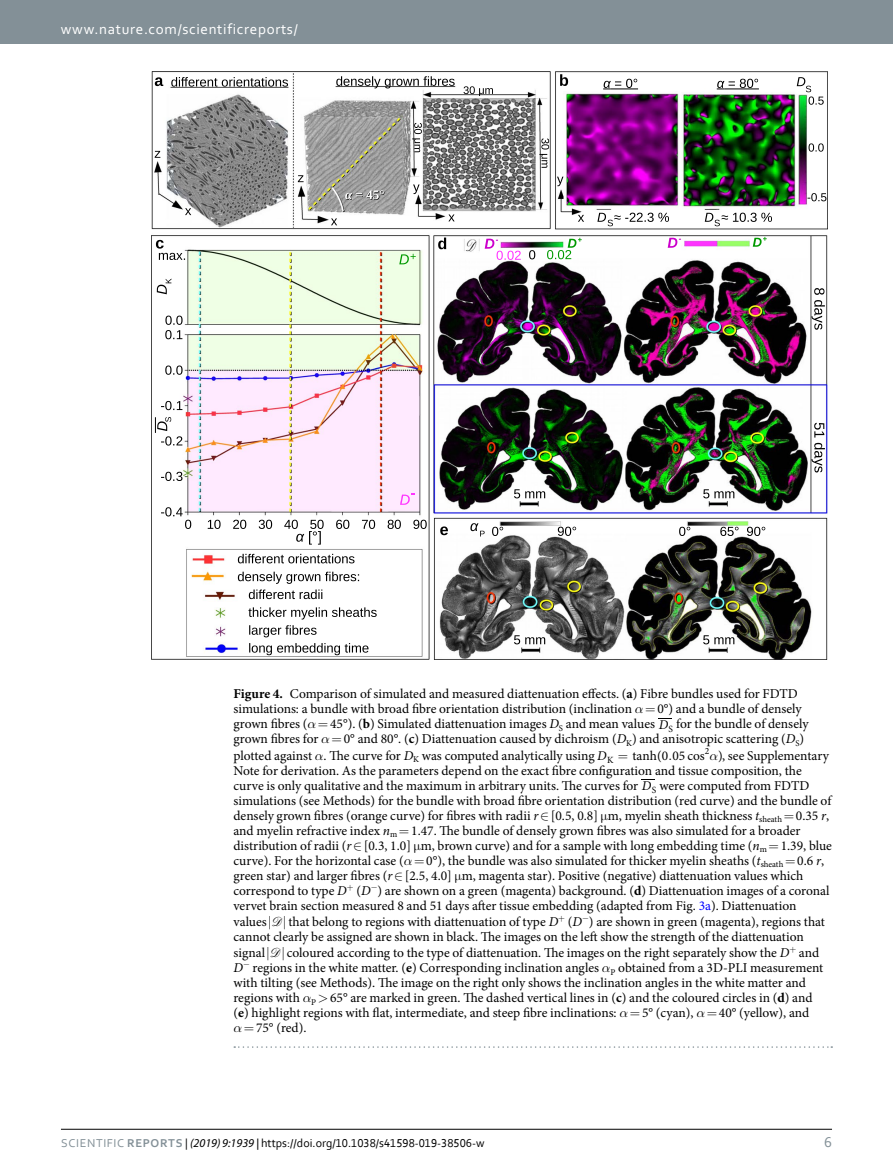
<style>
.page{position:relative;width:893px;height:1174px;background:#fff}
.page>*{position:absolute;margin:0;border:0;box-sizing:border-box;transform-origin:0 0}
.t1{font:15px "Corbel 2";letter-spacing:.045em;color:#fff}
.t2{font:15px "Corbel 2";color:#839097}
.t3{font:13.5px/15.3px "Minion Pro";letter-spacing:-.005em;color:#000}
.t4{font:13.35px "Minion Pro";letter-spacing:.005em;color:#000}
.t5{font:12px "Corbel";color:#000}
.s1{font-weight:700}
.s2{font-style:italic}
.s3{font-style:italic;font-size:13.35px}
.s4{color:#00f}
.s5{font-family:"Times Math Light Script A";font-size:13.35px}
.s6{font-family:"Corbel 2";color:#839097}
.s7{font-family:"Corbel Bold 2";color:#839097}
.s8{font-family:"Corbel 2"}
.s9{font-family:"Myriad Pro";font-style:italic}
</style>
<div class="page">
<div style="left:0;top:0;width:893px;height:43px;background:#839097"></div>
<hr style="left:61px;top:1129px;width:771px;height:1px;background:#000">
<img style="left:151px;top:72px;width:677px;height:587px">
<svg style="left:603px;top:79px;width:35px;height:11px"></svg>
<svg style="left:717px;top:79px;width:41px;height:11px"></svg>
<hr style="left:724px;top:89px;width:35px;height:1px;background:#000">
<svg style="left:560px;top:74px;width:8px;height:12px"></svg>
<svg style="left:578px;top:215px;width:6px;height:7px"></svg>
<svg style="left:557px;top:177px;width:6px;height:9px"></svg>
<svg style="left:597px;top:213px;width:72px;height:13px"></svg>
<svg style="left:705px;top:213px;width:67px;height:13px"></svg>
<svg style="left:797px;top:77px;width:27px;height:28px"></svg>
<svg style="left:808px;top:143px;width:16px;height:9px"></svg>
<svg style="left:807px;top:193px;width:19px;height:8px"></svg>
<svg style="left:331px;top:218px;width:6px;height:7px"></svg>
<svg style="left:298px;top:175px;width:6px;height:7px"></svg>
<svg style="left:413px;top:184px;width:7px;height:10px"></svg>
<svg style="left:345px;top:190px;width:39px;height:10px"></svg>
<svg style="left:155px;top:77px;width:8px;height:9px"></svg>
<svg style="left:448px;top:214px;width:7px;height:7px"></svg>
<svg style="left:208px;top:520px;width:13px;height:9px"></svg>
<svg style="left:233px;top:520px;width:13px;height:9px"></svg>
<svg style="left:259px;top:520px;width:13px;height:9px"></svg>
<svg style="left:336px;top:520px;width:13px;height:9px"></svg>
<svg style="left:362px;top:520px;width:13px;height:9px"></svg>
<svg style="left:388px;top:520px;width:13px;height:9px"></svg>
<svg style="left:413px;top:520px;width:14px;height:9px"></svg>
<svg style="left:161px;top:507px;width:30px;height:22px"></svg>
<svg style="left:161px;top:472px;width:21px;height:9px"></svg>
<svg style="left:161px;top:401px;width:21px;height:9px"></svg>
<svg style="left:165px;top:365px;width:18px;height:10px"></svg>
<svg style="left:529px;top:250px;width:6px;height:9px"></svg>
<svg style="left:157px;top:278px;width:14px;height:16px"></svg>
<svg style="left:400px;top:493px;width:15px;height:12px"></svg>
<svg style="left:399px;top:254px;width:17px;height:10px"></svg>
<svg style="left:165px;top:315px;width:18px;height:24px"></svg>
<svg style="left:284px;top:520px;width:40px;height:24px"></svg>
<svg style="left:238px;top:554px;width:116px;height:9px"></svg>
<svg style="left:238px;top:571px;width:121px;height:28px"></svg>
<svg style="left:248px;top:607px;width:129px;height:12px"></svg>
<svg style="left:249px;top:625px;width:68px;height:12px"></svg>
<svg style="left:249px;top:643px;width:120px;height:12px"></svg>
<svg style="left:558px;top:526px;width:18px;height:10px"></svg>
<svg style="left:492px;top:527px;width:11px;height:9px"></svg>
<svg style="left:470px;top:523px;width:15px;height:13px"></svg>
<svg style="left:485px;top:239px;width:36px;height:21px"></svg>
<svg style="left:547px;top:238px;width:35px;height:21px"></svg>
<svg style="left:747px;top:527px;width:18px;height:9px"></svg>
<svg style="left:679px;top:527px;width:11px;height:9px"></svg>
<svg style="left:720px;top:527px;width:18px;height:9px"></svg>
<svg style="left:811px;top:288px;width:14px;height:42px"></svg>
<svg style="left:814px;top:423px;width:10px;height:14px"></svg>
<svg style="left:811px;top:443px;width:14px;height:29px"></svg>
<svg style="left:668px;top:238px;width:13px;height:10px"></svg>
<svg style="left:753px;top:237px;width:14px;height:10px"></svg>
<svg style="left:438px;top:237px;width:8px;height:12px"></svg>
<svg style="left:440px;top:526px;width:8px;height:9px"></svg>
<svg style="left:336px;top:76px;width:119px;height:12px"></svg>
<svg style="left:171px;top:77px;width:117px;height:10px"></svg>
<svg style="left:155px;top:151px;width:5px;height:7px"></svg>
<svg style="left:185px;top:208px;width:6px;height:7px"></svg>
<svg style="left:463px;top:86px;width:30px;height:10px"></svg>
<svg style="left:539px;top:138px;width:10px;height:30px"></svg>
<svg style="left:412px;top:123px;width:10px;height:29px"></svg>
<svg style="left:155px;top:417px;width:27px;height:28px"></svg>
<svg style="left:156px;top:240px;width:29px;height:20px"></svg>
<svg style="left:514px;top:489px;width:31px;height:9px"></svg>
<svg style="left:514px;top:635px;width:31px;height:9px"></svg>
<svg style="left:703px;top:635px;width:31px;height:9px"></svg>
<svg style="left:703px;top:489px;width:31px;height:9px"></svg>
<svg style="left:234px;top:1046px;width:595px;height:1px"></svg>
<svg style="left:641px;top:779px;width:14px;height:1px"></svg>
<svg style="left:658px;top:718px;width:14px;height:1px"></svg>
<p class="t1" style="left:61px;top:19px;width:238px">www.nature.com/scientificreports/</p>
<p class="t3" style="left:233px;top:686px;width:566px"><span class="s1">Figure 4.</span> Comparison of simulated and measured diattenuation effects. (<span class="s1">a</span>) Fibre bundles used for FDTD simulations: a bundle with broad fibre orientation distribution (inclination</p>
<p class="t3" style="left:657px;top:701px;width:146px">0°) and a bundle of densely</p>
<p class="t3" style="left:233px;top:716px;width:76px">grown fibres (</p>
<p class="t3" style="left:330px;top:716px;width:480px">45°). (<span class="s1">b</span>) Simulated diattenuation images <span class="s2">D</span><sub>S</sub> and mean values <span class="s3">D</span><sub>S</sub> for the bundle of densely</p>
<p class="t3" style="left:233px;top:731px;width:87px">grown fibres for</p>
<p class="t3" style="left:233px;top:731px;width:572px;line-height:16.2px;text-indent:110px">0° and 80°. (<span class="s1">c</span>) Diattenuation caused by dichroism (<span class="s2">D</span><sub>K</sub>) and anisotropic scattering (<span class="s2">D</span><sub>S</sub>) plotted against . The curve for <span class="s2">D</span><sub>K</sub> was computed analytically using <span class="s3">D</span><sub>K</sub></p>
<p class="t3" style="left:233px;top:748px;width:600px;text-indent:471px"><sup>2</sup> , see Supplementary Note for derivation. As the parameters depend on the exact fibre configuration and tissue composition, the curve is only qualitative and the maximum in arbitrary units. The curves for <span class="s3">D</span><sub>S</sub> were computed from FDTD simulations (see Methods) for the bundle with broad fibre orientation distribution (red curve) and the bundle of densely grown fibres (orange curve) for fibres with radii <span class="s2">r</span>∈[0.5, 0.8] m, myelin sheath thickness <span class="s2">t</span><sub>sheath</sub> 0.35 <span class="s2">r</span>, and myelin refractive index <span class="s2">n</span><sub>m</sub> 1.47. The bundle of densely grown fibres was also simulated for a broader distribution of radii (<span class="s2">r</span>∈[0.3, 1.0] m, brown curve) and for a sample with long embedding time (<span class="s2">n</span><sub>m</sub> 1.39, blue curve). For the horizontal case (</p>
<p class="t4" style="left:633px;top:746px;width:92px">tanh(0 05 cos )</p>
<p class="t3" style="left:233px;top:852px;width:598px;text-indent:193px">0°), the bundle was also simulated for thicker myelin sheaths (<span class="s2">t</span><sub>sheath</sub> 0.6 <span class="s2">r</span>, green star) and larger fibres (<span class="s2">r</span>∈[2.5, 4.0] m, magenta star). Positive (negative) diattenuation values which correspond to type <span class="s2">D</span> (<span class="s2">D</span>−) are shown on a green (magenta) background. (<span class="s1">d</span>) Diattenuation images of a coronal vervet brain section measured 8 and 51 days after tissue embedding (adapted from Fig. <span class="s4">3a</span>). Diattenuation values <span class="s5">D</span> that belong to regions with diattenuation of type <span class="s2">D</span> (<span class="s2">D</span>−) are shown in green (magenta), regions that cannot clearly be assigned are shown in black. The images on the left show the strength of the diattenuation signal <span class="s5">D</span> coloured according to the type of diattenuation. The images on the right separately show the <span class="s2">D</span> and <span class="s2">D</span>− regions in the white matter. (<span class="s1">e</span>) Corresponding inclination angles <sub>P</sub> obtained from a 3D-PLI measurement with tilting (see Methods). The image on the right only shows the inclination angles in the white matter and regions with <sub>P</sub> 65° are marked in green. The dashed vertical lines in (<span class="s1">c</span>) and the coloured circles in (<span class="s1">d</span>) and (<span class="s1">e</span>) highlight regions with flat, intermediate, and steep fibre inclinations:</p>
<p class="t3" style="left:642px;top:1005px;width:53px">5° (cyan),</p>
<p class="t3" style="left:719px;top:1005px;width:92px">40° (yellow), and</p>
<p class="t3" style="left:256px;top:1020px;width:52px">75° (red).</p>
<p class="t5" style="left:61px;top:1135px;width:425px"><span class="s6">Scientific</span> <span class="s7">REPORTS</span> <span class="s8">|</span> <span class="s9">(2019) 9:1939</span> | https://doi.org/10.1038/s41598-019-38506-w</p>
<p class="t2" style="left:824px;top:1132px;width:9px">6</p>
</div>
